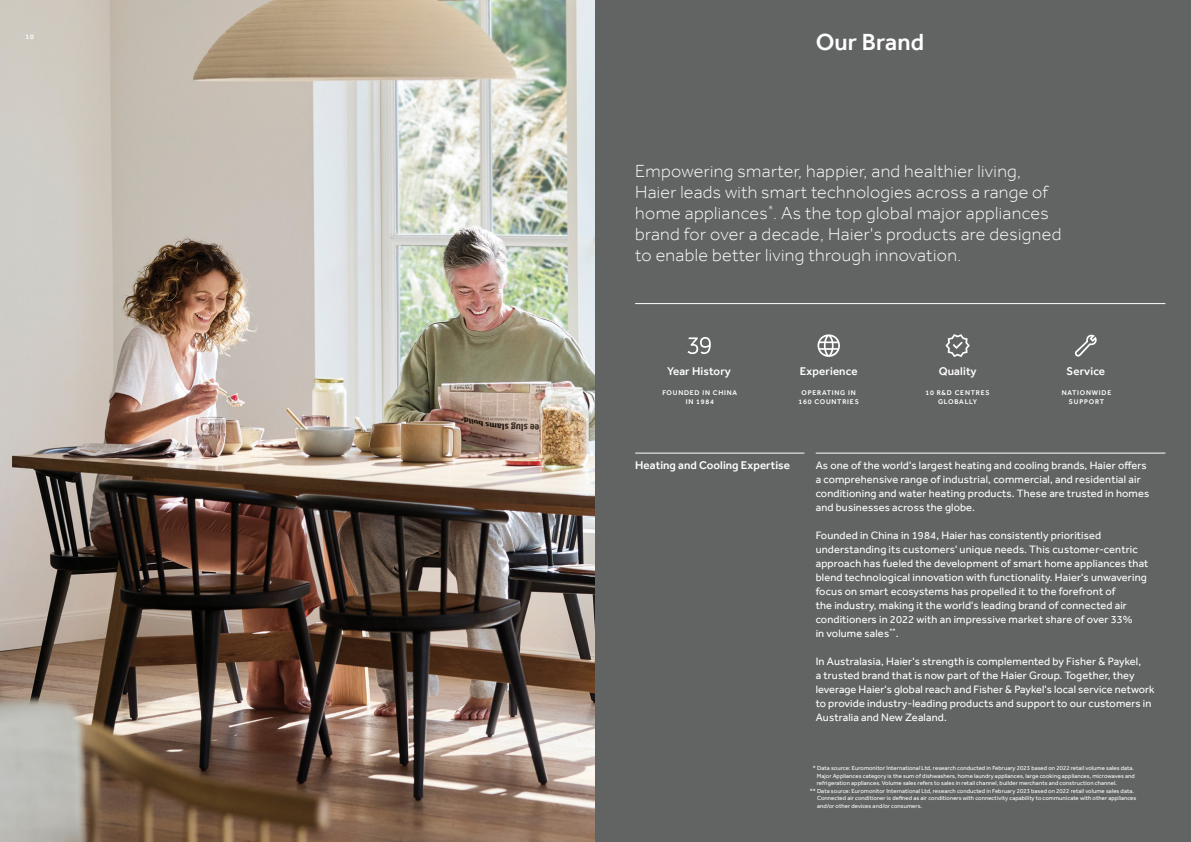
<style>
.page{position:relative;width:1191px;height:842px;background:#fff}
.page>*{position:absolute;margin:0;border:0;box-sizing:border-box;transform-origin:0 0}
.t1{font:500 24px "Effra";letter-spacing:.005em;color:#fff}
.t2{font:300 18px/21px "Effra";letter-spacing:.02em;color:#fff}
.t3{font:500 11.5px "Effra";letter-spacing:.005em;color:#fff}
.t4{font:11px/14px "Effra";letter-spacing:.01em;color:#fff}
.t5{font:500 7px/9px "Effra";letter-spacing:.11em;color:#fff;text-align:center}
.t6{font:6px "Effra";letter-spacing:.01em;color:#fff}
</style>
<div class="page">
<img style="left:0;top:0;width:595px;height:842px">
<div style="left:595px;top:0;width:596px;height:842px;background:#626363"></div>
<hr style="left:815px;top:453px;width:350px;height:1px;background:#fff">
<hr style="left:635px;top:453px;width:169px;height:1px;background:#fff">
<svg style="left:817px;top:334px;width:23px;height:23px"></svg>
<svg style="left:945px;top:334px;width:25px;height:23px"></svg>
<svg style="left:1075px;top:334px;width:22px;height:23px"></svg>
<svg style="left:687px;top:337px;width:24px;height:17px"></svg>
<hr style="left:635px;top:303px;width:530px;height:1px;background:#fff">
<p class="t5" style="left:26px;top:32px;width:10px">10</p>
<h1 class="t1" style="left:815px;top:28px;width:110px">Our Brand</h1>
<p class="t2" style="left:635px;top:162px;width:428px">Empowering smarter, happier, and healthier living, Haier leads with smart technologies across a range of home appliances<sup>*</sup>. As the top global major appliances brand for over a decade, Haier's products are designed to enable better living through innovation.</p>
<p class="t3" style="left:667px;top:364px;width:65px">Year History</p>
<p class="t5" style="left:662px;top:388px;width:76px">FOUNDED IN CHINA<br>IN 1984</p>
<p class="t3" style="left:800px;top:364px;width:59px">Experience</p>
<p class="t5" style="left:798px;top:388px;width:62px">OPERATING IN<br>160 COUNTRIES</p>
<p class="t3" style="left:938px;top:366px;width:39px">Quality</p>
<p class="t5" style="left:925px;top:388px;width:66px">10 R&amp;D CENTRES<br>GLOBALLY</p>
<p class="t3" style="left:1066px;top:364px;width:40px">Service</p>
<p class="t5" style="left:1061px;top:388px;width:51px">NATIONWIDE<br>SUPPORT</p>
<p class="t3" style="left:635px;top:458px;width:156px">Heating and Cooling Expertise</p>
<p class="t4" style="left:815px;top:458px;width:335px">As one of the world's largest heating and cooling brands, Haier offers a comprehensive range of industrial, commercial, and residential air conditioning and water heating products. These are trusted in homes and businesses across the globe.</p>
<p class="t4" style="left:815px;top:528px;width:334px">Founded in China in 1984, Haier has consistently prioritised understanding its customers' unique needs. This customer-centric approach has fueled the development of smart home appliances that blend technological innovation with functionality. Haier's unwavering focus on smart ecosystems has propelled it to the forefront of<br>the industry, making it the world's leading brand of connected air conditioners in 2022 with an impressive market share of over 33%<br>in volume sales<sup>**</sup>.</p>
<p class="t4" style="left:815px;top:654px;width:340px">In Australasia, Haier's strength is complemented by Fisher &amp; Paykel,<br>a trusted brand that is now part of the Haier Group. Together, they leverage Haier's global reach and Fisher &amp; Paykel's local service network to provide industry-leading products and support to our customers in Australia and New Zealand.</p>
<p class="t6" style="left:812px;top:765px;width:323px">* Data source: Euromonitor International Ltd, research conducted in February 2023 based on 2022 retail volume sales data.</p>
<p class="t6" style="left:816px;top:772px;width:319px">Major Appliances category is the sum of dishwashers, home laundry appliances, large cooking appliances, microwaves and</p>
<p class="t6" style="left:816px;top:780px;width:302px">refrigeration appliances. Volume sales refers to sales in retail channel, builder merchants and construction channel.</p>
<p class="t6" style="left:809px;top:787px;width:326px">** Data source: Euromonitor International Ltd, research conducted in February 2023 based on 2022 retail volume sales data.</p>
<p class="t6" style="left:817px;top:795px;width:321px">Connected air conditioner is defined as air conditioners with connectivity capability to communicate with other appliances</p>
<p class="t6" style="left:817px;top:802px;width:106px">and/or other devices and/or consumers.</p>
</div>
